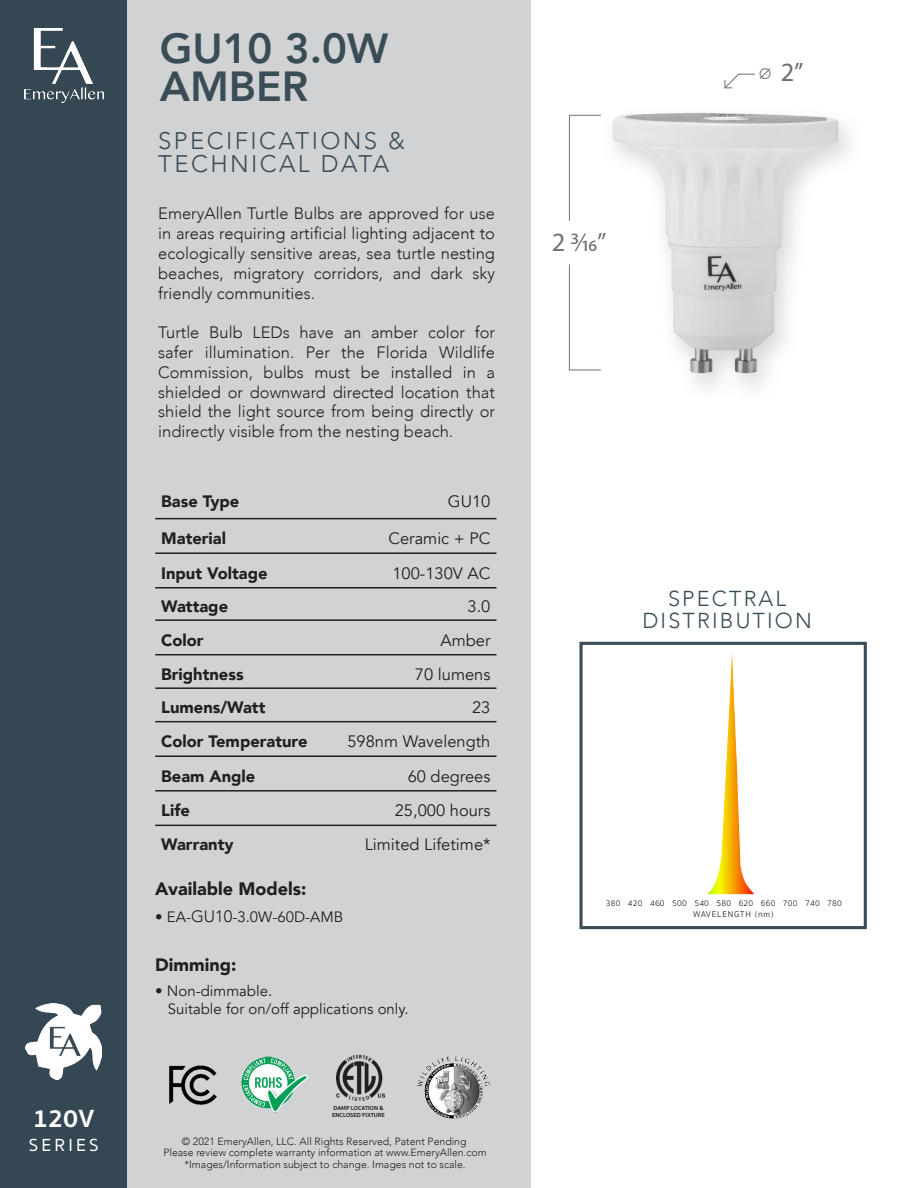
<style>
.page{position:relative;width:918px;height:1188px;background:#fff}
.page>*{position:absolute;margin:0;border:0;box-sizing:border-box;transform-origin:0 0}
.t1{font:800 42px "Avenir";color:#3a4c56}
.t2{font:26.4px "Myriad Pro";color:#717271}
.t3{font:26.4px "Myriad Pro";color:#6c6d70}
.t4{font:700 25.5px "Sukhumvit Set";color:#fff}
.t5{font:300 24px/22.5px "Avenir";letter-spacing:.1em;color:#3a4c56}
.t6{font:300 21.6px "Avenir";letter-spacing:.1em;color:#3a4c56}
.t7{font:900 18px "Avenir";color:#231f20}
.t8{font:500 18px "Sukhumvit Set";letter-spacing:.18em;color:#fff}
.t9{font:300 16.5px/19.8px "Avenir";color:#231f20;text-align:justify}
.t10{font:900 16.5px "Avenir";color:#231f20}
.t11{font:16.5px "Avenir";color:#231f20}
.t12{font:15px/18px "Avenir";color:#231f20}
.t13{font:300 10.5px "Avenir";color:#231f20}
.t14{font:300 8.55px "Sukhumvit Set";letter-spacing:.03em;color:#231f20}
.t15{font:300 8.55px "Sukhumvit Set";letter-spacing:.1em;color:#231f20}
.t16{font:700 6px/7.2px "Sukhumvit Set";color:#231f20}
.s1{font-weight:300;font-size:16.5px}
</style>
<div class="page">
<div style="left:0;top:0;width:531px;height:1188px;background:#d1d2d4"></div>
<div style="left:0;top:0;width:126px;height:1188px;background:#344753"></div>
<img style="left:24px;top:28px;width:79px;height:75px">
<img style="left:241px;top:1056px;width:67px;height:57px">
<img style="left:169px;top:1065px;width:48px;height:40px">
<hr style="left:155px;top:518px;width:186px;height:1px;background:#231f20">
<hr style="left:341px;top:518px;width:155px;height:1px;background:#231f20">
<hr style="left:155px;top:552px;width:186px;height:2px;background:#231f20">
<hr style="left:341px;top:552px;width:155px;height:2px;background:#231f20">
<hr style="left:155px;top:587px;width:186px;height:2px;background:#231f20">
<hr style="left:341px;top:587px;width:155px;height:2px;background:#231f20">
<hr style="left:155px;top:619px;width:186px;height:2px;background:#231f20">
<hr style="left:341px;top:619px;width:155px;height:2px;background:#231f20">
<hr style="left:155px;top:654px;width:186px;height:1px;background:#231f20">
<hr style="left:341px;top:654px;width:155px;height:1px;background:#231f20">
<hr style="left:155px;top:687px;width:186px;height:2px;background:#231f20">
<hr style="left:341px;top:687px;width:155px;height:2px;background:#231f20">
<hr style="left:155px;top:721px;width:186px;height:1px;background:#231f20">
<hr style="left:341px;top:721px;width:155px;height:1px;background:#231f20">
<hr style="left:155px;top:755px;width:186px;height:2px;background:#231f20">
<hr style="left:341px;top:755px;width:155px;height:2px;background:#231f20">
<hr style="left:155px;top:790px;width:186px;height:2px;background:#231f20">
<hr style="left:341px;top:790px;width:155px;height:2px;background:#231f20">
<hr style="left:155px;top:825px;width:186px;height:1px;background:#231f20">
<hr style="left:341px;top:825px;width:155px;height:1px;background:#231f20">
<img style="left:417px;top:1056px;width:72px;height:62px">
<div style="left:579px;top:642px;width:288px;height:287px;border:3px solid #3a4c56"></div>
<img style="left:707px;top:652px;width:48px;height:243px">
<img style="left:26px;top:1004px;width:76px;height:76px">
<img style="left:337px;top:1055px;width:48px;height:46px">
<img style="left:568px;top:112px;width:281px;height:275px">
<hr style="left:570px;top:115px;width:31px;height:1px;background:#717271">
<hr style="left:570px;top:370px;width:31px;height:1px;background:#717271">
<hr style="left:569px;top:115px;width:1px;height:106px;background:#717271">
<hr style="left:569px;top:264px;width:1px;height:106px;background:#717271">
<svg style="left:724px;top:73px;width:31px;height:16px"></svg>
<p class="t4" style="left:33px;top:1099px;width:63px">120V</p>
<p class="t8" style="left:29px;top:1132px;width:71px">SERIES</p>
<p class="t1" style="left:160px;top:16px;width:230px">GU10 3.0W</p>
<p class="t1" style="left:160px;top:54px;width:150px">AMBER</p>
<p class="t5" style="left:158px;top:130px;width:248px">SPECIFICATIONS &amp;<br>TECHNICAL DATA</p>
<p class="t9" style="left:158px;top:204px;width:338px">EmeryAllen Turtle Bulbs are approved for use in areas requiring artificial lighting adjacent to ecologically sensitive areas, sea turtle nesting beaches, migratory corridors, and dark sky friendly communities.</p>
<p class="t9" style="left:158px;top:323px;width:338px">Turtle Bulb LEDs have an amber color for safer illumination. Per the Florida Wildlife Commission, bulbs must be installed in a shielded or downward directed location that shield the light source from being directly or indirectly visible from the nesting beach.</p>
<p class="t10" style="left:161px;top:487px;width:80px">Base Type</p>
<p class="t11" style="left:448px;top:491px;width:44px">GU10</p>
<p class="t10" style="left:161px;top:524px;width:66px">Material</p>
<p class="t11" style="left:388px;top:529px;width:104px">Ceramic + PC</p>
<p class="t10" style="left:161px;top:559px;width:108px">Input Voltage</p>
<p class="t11" style="left:392px;top:563px;width:100px">100-130V AC</p>
<p class="t10" style="left:161px;top:592px;width:68px">Wattage</p>
<p class="t11" style="left:468px;top:597px;width:24px">3.0</p>
<p class="t10" style="left:161px;top:626px;width:44px">Color</p>
<p class="t11" style="left:440px;top:630px;width:52px">Amber</p>
<p class="t10" style="left:161px;top:660px;width:84px">Brightness</p>
<p class="t11" style="left:415px;top:664px;width:77px">70 lumens</p>
<p class="t10" style="left:161px;top:693px;width:106px">Lumens/Watt</p>
<p class="t11" style="left:472px;top:698px;width:20px">23</p>
<p class="t10" style="left:161px;top:727px;width:148px">Color Temperature</p>
<p class="t11" style="left:347px;top:732px;width:145px">598nm Wavelength</p>
<p class="t10" style="left:161px;top:762px;width:96px">Beam Angle</p>
<p class="t11" style="left:408px;top:766px;width:84px">60 degrees</p>
<p class="t10" style="left:161px;top:796px;width:30px">Life</p>
<p class="t11" style="left:395px;top:801px;width:97px">25,000 hours</p>
<p class="t10" style="left:161px;top:831px;width:74px">Warranty</p>
<p class="t11" style="left:365px;top:835px;width:127px">Limited Lifetime*</p>
<p class="t7" style="left:155px;top:873px;width:153px">Available Models:</p>
<p class="t12" style="left:155px;top:908px;width:190px">• EA-<span class="s1">GU10</span>-3.0W-60D-AMB</p>
<p class="t7" style="left:155px;top:950px;width:83px">Dimming:</p>
<p class="t12" style="left:168px;top:983px;width:242px;text-indent:-13px">• Non-dimmable.<br>Suitable for on/off applications only.</p>
<p class="t16" style="left:332px;top:1104px;width:54px">DAMP LOCATION &amp;<br>ENCLOSED FIXTURE</p>
<p class="t13" style="left:182px;top:1135px;width:286px">© 2021 EmeryAllen, LLC. All Rights Reserved, Patent Pending</p>
<p class="t13" style="left:163px;top:1147px;width:325px">Please review complete warranty information at www.EmeryAllen.com</p>
<p class="t13" style="left:185px;top:1159px;width:283px">*Images/Information subject to change. Images not to scale.</p>
<p class="t2" style="left:552px;top:226px;width:56px">2 3/16”</p>
<p class="t3" style="left:758px;top:56px;width:47px">⌀ 2”</p>
<p class="t6" style="left:668px;top:586px;width:120px">SPECTRAL</p>
<p class="t6" style="left:642px;top:608px;width:171px">DISTRIBUTION</p>
<p class="t14" style="left:606px;top:897px;width:238px">380 420 460 500 540 580 620 660 700 740 780</p>
<p class="t15" style="left:693px;top:909px;width:82px">WAVELENGTH (nm)</p>
</div>
